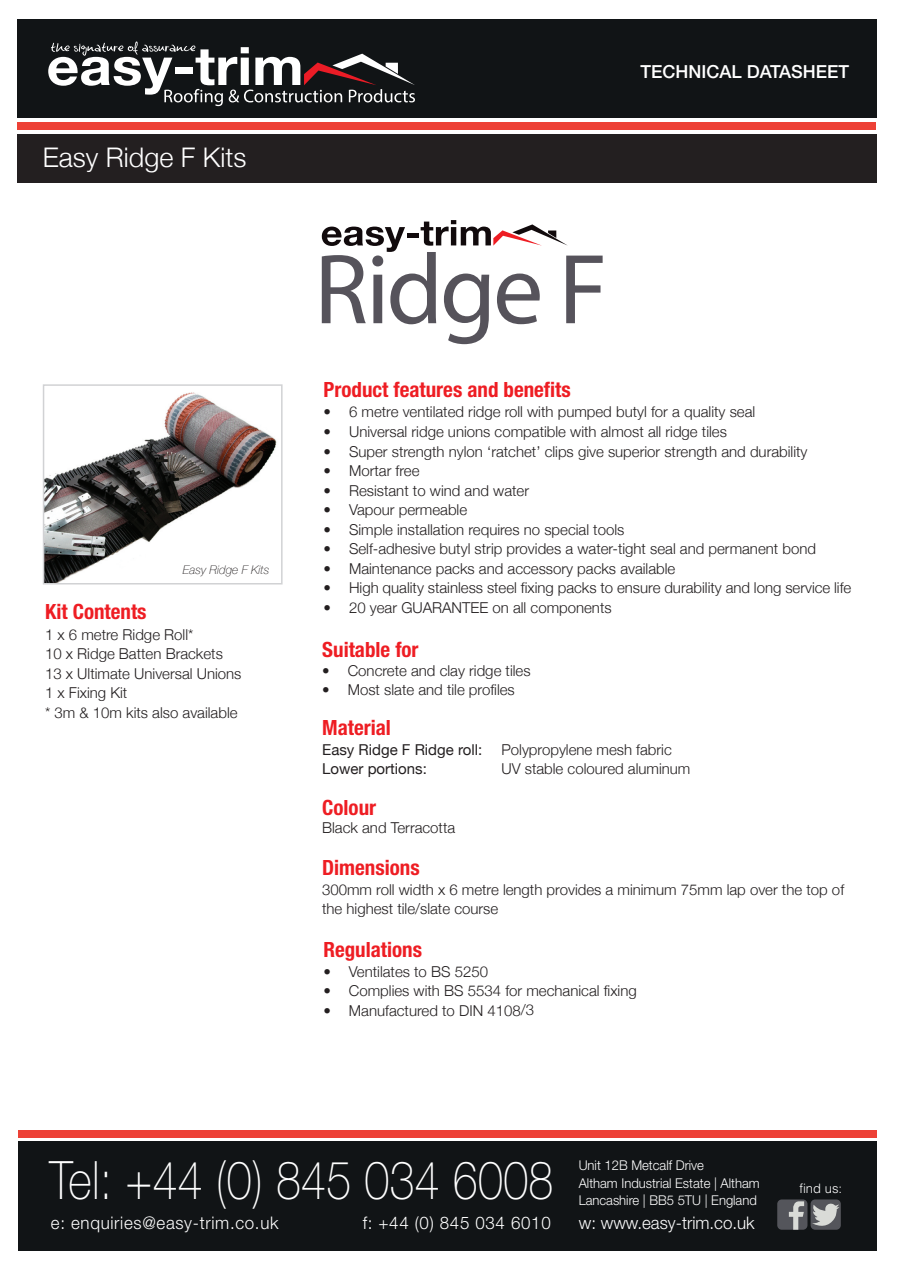
<style>
.page{position:relative;width:897px;height:1272px;background:#fff}
.page>*{position:absolute;margin:0;border:0;box-sizing:border-box;transform-origin:0 0}
.t1{font:100.2px "Myriad Pro";letter-spacing:-.03em;color:#56535b}
.t2{font:100 52.95px "Helvetica Neue";letter-spacing:.005em;color:#fff;scale:.85 1}
.t3{font:300 27px "Helvetica Neue";color:#fff}
.t4{font:700 condensed 21px "Helvetica Neue";color:#ee1d23}
.t5{font:500 18px "Helvetica Neue";color:#fff}
.t6{font:300 17.4px "Helvetica Neue";letter-spacing:.04em;color:#fff}
.t7{font:300 17.4px "Helvetica Neue";color:#fff}
.t8{font:300 15px/19.5px "Helvetica Neue";color:#231f20}
.t9{font:15px "Helvetica Neue";color:#231f20}
.t10{font:300 13.5px/17.4px "Helvetica Neue";color:#fff}
.t11{font:300 13.05px "Helvetica";color:#fff}
.t12{font:italic 100 12px "Helvetica Neue";color:#231f20}
</style>
<div class="page">
<div style="left:18px;top:135px;width:859px;height:48px;background:#231f20"></div>
<svg style="left:322px;top:226px;width:83px;height:26px"></svg>
<div style="left:407px;top:233px;width:11px;height:5px;background:#110a0c"></div>
<svg style="left:421px;top:220px;width:147px;height:26px"></svg>
<img style="left:46px;top:392px;width:231px;height:189px">
<div style="left:43px;top:384px;width:240px;height:200px;border:2px solid #d1d2d4"></div>
<div style="left:17px;top:20px;width:859px;height:98px;background:#111416"></div>
<div style="left:17px;top:122px;width:859px;height:8px;background:#ed4136"></div>
<svg style="left:48px;top:41px;width:367px;height:65px"></svg>
<div style="left:19px;top:1141px;width:858px;height:109px;background:#111416"></div>
<div style="left:18px;top:1130px;width:859px;height:7px;background:#ed4136"></div>
<div style="left:811px;top:1199px;width:30px;height:30px;background:#54555b;border-radius:5px"></div>
<svg style="left:811px;top:1203px;width:28px;height:25px"></svg>
<div style="left:777px;top:1199px;width:30px;height:30px;background:#54555b;border-radius:5px"></div>
<svg style="left:789px;top:1201px;width:15px;height:28px"></svg>
<h3 class="t3" style="left:43px;top:141px;width:205px">Easy Ridge F Kits</h3>
<p class="t12" style="left:183px;top:562px;width:88px">Easy Ridge F Kits</p>
<h3 class="t4" style="left:45px;top:594px;width:103px">Kit Contents</h3>
<p class="t8" style="left:45px;top:624px;width:198px">1 x 6 metre Ridge Roll*<br>10 x Ridge Batten Brackets<br>13 x Ultimate Universal Unions<br>1 x Fixing Kit<br>* 3m &amp; 10m kits also available</p>
<p class="t5" style="left:641px;top:58px;width:210px">TECHNICAL DATASHEET</p>
<h1 class="t1" style="left:314px;top:252px;width:295px">Ridge F</h1>
<h3 class="t4" style="left:324px;top:372px;width:249px">Product features and benefits</h3>
<p class="t8" style="left:324px;top:402px;width:433px">• 6 metre ventilated ridge roll with pumped butyl for a quality seal</p>
<p class="t8" style="left:324px;top:421px;width:405px">• Universal ridge unions compatible with almost all ridge tiles</p>
<p class="t8" style="left:324px;top:441px;width:485px">• Super strength nylon ‘ratchet’ clips give superior strength and durability</p>
<p class="t8" style="left:324px;top:460px;width:97px">• Mortar free</p>
<p class="t8" style="left:324px;top:480px;width:207px">• Resistant to wind and water</p>
<p class="t8" style="left:324px;top:499px;width:145px">• Vapour permeable</p>
<p class="t8" style="left:324px;top:519px;width:302px">• Simple installation requires no special tools</p>
<p class="t8" style="left:324px;top:538px;width:494px">• Self-adhesive butyl strip provides a water-tight seal and permanent bond</p>
<p class="t8" style="left:324px;top:558px;width:353px">• Maintenance packs and accessory packs available</p>
<p class="t8" style="left:324px;top:577px;width:529px">• High quality stainless steel fixing packs to ensure durability and long service life</p>
<p class="t8" style="left:324px;top:597px;width:290px">• 20 year GUARANTEE on all components</p>
<h3 class="t4" style="left:322px;top:632px;width:98px">Suitable for</h3>
<p class="t8" style="left:322px;top:660px;width:210px">• Concrete and clay ridge tiles</p>
<p class="t8" style="left:322px;top:679px;width:194px">• Most slate and tile profiles</p>
<h3 class="t4" style="left:322px;top:709px;width:70px">Material</h3>
<p class="t9" style="left:322px;top:740px;width:162px">Easy Ridge F Ridge roll:</p>
<p class="t8" style="left:501px;top:739px;width:172px">Polypropylene mesh fabric</p>
<p class="t9" style="left:322px;top:759px;width:106px">Lower portions:</p>
<p class="t8" style="left:501px;top:758px;width:190px">UV stable coloured aluminum</p>
<h3 class="t4" style="left:322px;top:790px;width:55px">Colour</h3>
<p class="t8" style="left:322px;top:817px;width:135px">Black and Terracotta</p>
<h3 class="t4" style="left:322px;top:850px;width:99px">Dimensions</h3>
<p class="t8" style="left:322px;top:879px;width:524px">300mm roll width x 6 metre length provides a minimum 75mm lap over the top of the highest tile/slate course</p>
<h3 class="t4" style="left:323px;top:932px;width:100px">Regulations</h3>
<p class="t8" style="left:323px;top:961px;width:166px">• Ventilates to BS 5250</p>
<p class="t8" style="left:323px;top:980px;width:315px">• Complies with BS 5534 for mechanical fixing</p>
<p class="t8" style="left:323px;top:999px;width:212px">• Manufactured to DIN 4108/3</p>
<h2 class="t2" style="left:49px;top:1139px;width:595px">Tel: +44 (0) 845 034 6008</h2>
<p class="t10" style="left:579px;top:1155px;width:182px">Unit 12B Metcalf Drive<br>Altham Industrial Estate | Altham<br>Lancashire | BB5 5TU | England</p>
<p class="t6" style="left:51px;top:1208px;width:229px">e: enquiries@easy-trim.co.uk</p>
<p class="t6" style="left:363px;top:1208px;width:190px">f: +44 (0) 845 034 6010</p>
<p class="t7" style="left:579px;top:1208px;width:177px">w: www.easy-trim.co.uk</p>
<p class="t11" style="left:799px;top:1177px;width:44px">find us:</p>
</div>
